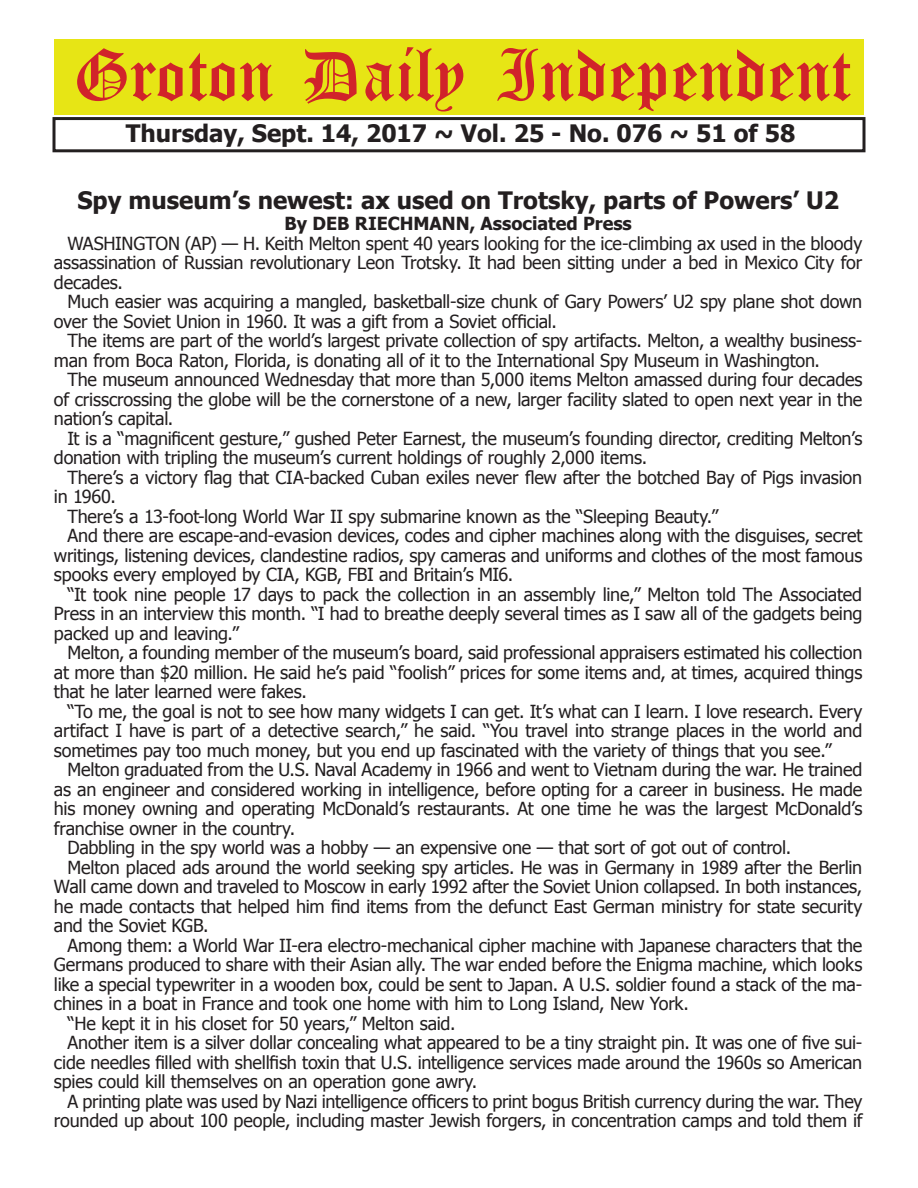
<style>
.page{position:relative;width:918px;height:1188px;background:#fff}
.page>*{position:absolute;margin:0;border:0;box-sizing:border-box;transform-origin:0 0}
.t1{font:54px "Old English Five";color:#d1232a}
.t2{font:700 24px "Tahoma";color:#231f20}
.t3{font:18px/19.5px "Tahoma";letter-spacing:-.01em;color:#231f20}
.t4{font:700 18px "Tahoma";color:#231f20}
</style>
<div class="page">
<div style="left:52px;top:117px;width:814px;height:35px;border:3px solid #231f20"></div>
<div style="left:54px;top:40px;width:810px;height:75px;background:#e7e515"></div>
<h1 class="t1" style="left:73px;top:50px;width:779px">Groton Daily Independent</h1>
<h2 class="t2" style="left:126px;top:116px;width:671px">Thursday, Sept. 14, 2017 ~ Vol. 25 - No. 076 ~ 51 of 58</h2>
<h2 class="t2" style="left:77px;top:183px;width:763px">Spy museum’s newest: ax used on Trotsky, parts of Powers’ U2</h2>
<p class="t4" style="left:285px;top:211px;width:349px">By DEB RIECHMANN, Associated Press</p>
<p class="t3" style="left:54px;top:233px;width:810px;text-align:justify;text-indent:14px">WASHINGTON (AP) — H. Keith Melton spent 40 years looking for the ice-climbing ax used in the bloody assassination of Russian revolutionary Leon Trotsky. It had been sitting under a bed in Mexico City for decades.</p>
<p class="t3" style="left:54px;top:291px;width:810px;text-indent:14px">Much easier was acquiring a mangled, basketball-size chunk of Gary Powers’ U2 spy plane shot down over the Soviet Union in 1960. It was a gift from a Soviet official.</p>
<p class="t3" style="left:54px;top:330px;width:810px;text-indent:14px">The items are part of the world’s largest private collection of spy artifacts. Melton, a wealthy business&shy;man from Boca Raton, Florida, is donating all of it to the International Spy Museum in Washington.</p>
<p class="t3" style="left:54px;top:369px;width:810px;text-align:justify;text-indent:14px">The museum announced Wednesday that more than 5,000 items Melton amassed during four decades of crisscrossing the globe will be the cornerstone of a new, larger facility slated to open next year in the nation’s capital.</p>
<p class="t3" style="left:54px;top:428px;width:810px;text-indent:14px">It is a “magnificent gesture,” gushed Peter Earnest, the museum’s founding director, crediting Melton’s donation with tripling the museum’s current holdings of roughly 2,000 items.</p>
<p class="t3" style="left:67px;top:467px;width:796px">There’s a victory flag that CIA-backed Cuban exiles never flew after the botched Bay of Pigs invasion</p>
<p class="t3" style="left:54px;top:486px;width:63px">in 1960.</p>
<p class="t3" style="left:67px;top:506px;width:652px">There’s a 13-foot-long World War II spy submarine known as the “Sleeping Beauty.”</p>
<p class="t3" style="left:67px;top:525px;width:797px">And there are escape-and-evasion devices, codes and cipher machines along with the disguises, secret</p>
<p class="t3" style="left:54px;top:545px;width:810px">writings, listening devices, clandestine radios, spy cameras and uniforms and clothes of the most famous</p>
<p class="t3" style="left:54px;top:564px;width:461px">spooks every employed by CIA, KGB, FBI and Britain’s MI6.</p>
<p class="t3" style="left:67px;top:584px;width:796px">“It took nine people 17 days to pack the collection in an assembly line,” Melton told The Associated</p>
<p class="t3" style="left:54px;top:603px;width:810px">Press in an interview this month. “I had to breathe deeply several times as I saw all of the gadgets being</p>
<p class="t3" style="left:54px;top:623px;width:187px">packed up and leaving.”</p>
<p class="t3" style="left:67px;top:642px;width:796px">Melton, a founding member of the museum’s board, said professional appraisers estimated his collection</p>
<p class="t3" style="left:54px;top:662px;width:810px">at more than $20 million. He said he’s paid “foolish” prices for some items and, at times, acquired things</p>
<p class="t3" style="left:54px;top:681px;width:254px">that he later learned were fakes.</p>
<p class="t3" style="left:67px;top:701px;width:796px">“To me, the goal is not to see how many widgets I can get. It’s what can I learn. I love research. Every</p>
<p class="t3" style="left:54px;top:720px;width:810px">artifact I have is part of a detective search,” he said. “You travel into strange places in the world and</p>
<p class="t3" style="left:54px;top:740px;width:779px">sometimes pay too much money, but you end up fascinated with the variety of things that you see.”</p>
<p class="t3" style="left:67px;top:759px;width:796px">Melton graduated from the U.S. Naval Academy in 1966 and went to Vietnam during the war. He trained</p>
<p class="t3" style="left:54px;top:779px;width:810px">as an engineer and considered working in intelligence, before opting for a career in business. He made</p>
<p class="t3" style="left:54px;top:798px;width:810px">his money owning and operating McDonald’s restaurants. At one time he was the largest McDonald’s</p>
<p class="t3" style="left:54px;top:818px;width:243px">franchise owner in the country.</p>
<p class="t3" style="left:67px;top:837px;width:725px">Dabbling in the spy world was a hobby — an expensive one — that sort of got out of control.</p>
<p class="t3" style="left:67px;top:857px;width:796px">Melton placed ads around the world seeking spy articles. He was in Germany in 1989 after the Berlin</p>
<p class="t3" style="left:54px;top:876px;width:810px">Wall came down and traveled to Moscow in early 1992 after the Soviet Union collapsed. In both instances,</p>
<p class="t3" style="left:54px;top:896px;width:810px">he made contacts that helped him find items from the defunct East German ministry for state security</p>
<p class="t3" style="left:54px;top:915px;width:156px">and the Soviet KGB.</p>
<p class="t3" style="left:67px;top:935px;width:796px">Among them: a World War II-era electro-mechanical cipher machine with Japanese characters that the</p>
<p class="t3" style="left:54px;top:954px;width:810px">Germans produced to share with their Asian ally. The war ended before the Enigma machine, which looks</p>
<p class="t3" style="left:54px;top:974px;width:810px">like a special typewriter in a wooden box, could be sent to Japan. A U.S. soldier found a stack of the ma-</p>
<p class="t3" style="left:54px;top:993px;width:636px">chines in a boat in France and took one home with him to Long Island, New York.</p>
<p class="t3" style="left:67px;top:1013px;width:389px">“He kept it in his closet for 50 years,” Melton said.</p>
<p class="t3" style="left:67px;top:1032px;width:796px">Another item is a silver dollar concealing what appeared to be a tiny straight pin. It was one of five sui-</p>
<p class="t3" style="left:54px;top:1052px;width:810px">cide needles filled with shellfish toxin that U.S. intelligence services made around the 1960s so American</p>
<p class="t3" style="left:54px;top:1071px;width:425px">spies could kill themselves on an operation gone awry.</p>
<p class="t3" style="left:67px;top:1091px;width:796px">A printing plate was used by Nazi intelligence officers to print bogus British currency during the war. They</p>
<p class="t3" style="left:54px;top:1110px;width:810px">rounded up about 100 people, including master Jewish forgers, in concentration camps and told them if</p>
</div>
